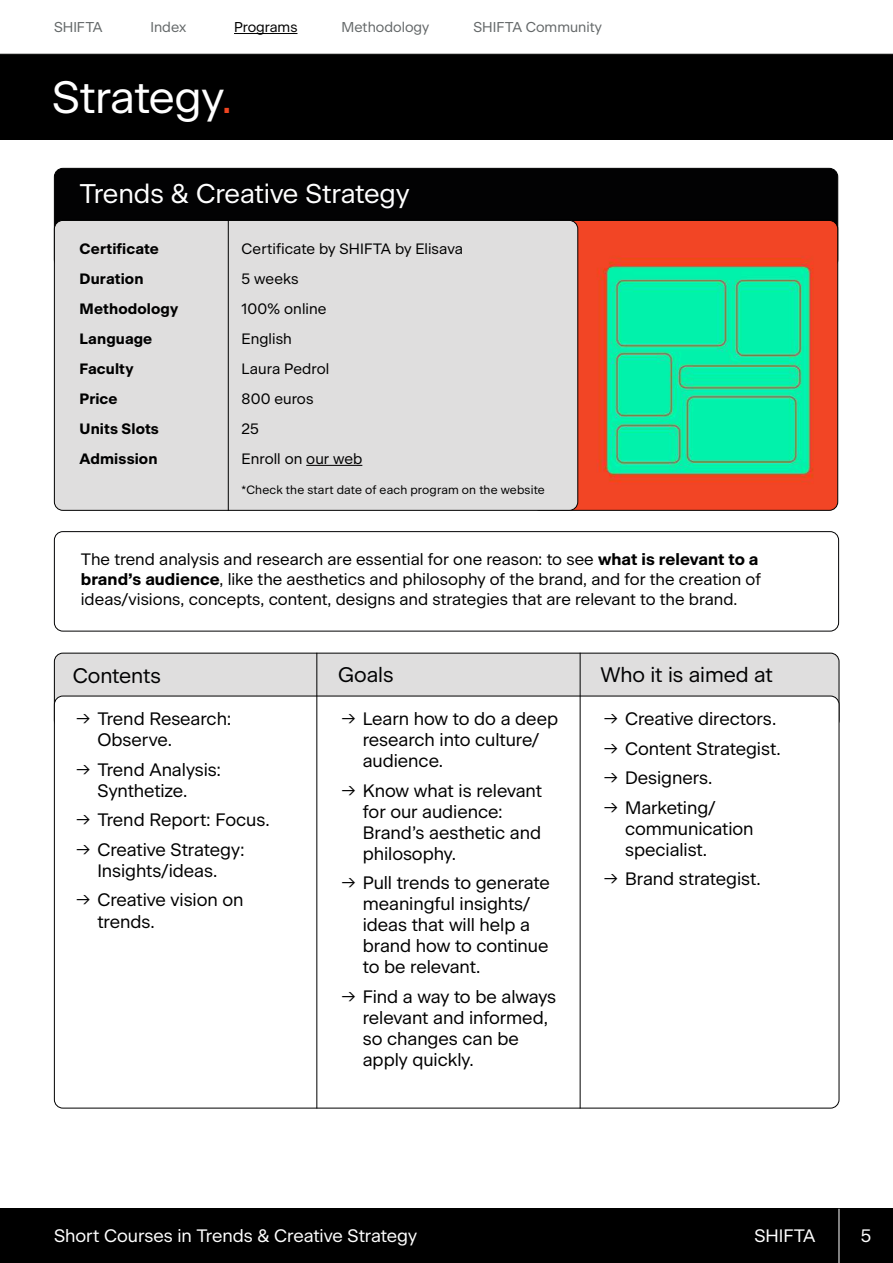
<style>
.page{position:relative;width:893px;height:1263px;background:#fff}
.page>*{position:absolute;margin:0;border:0;box-sizing:border-box;transform-origin:0 0}
.t1{font:45px "Beausite Classic Clear";letter-spacing:-.015em;color:#fff}
.t2{font:27px "Beausite Classic Clear";letter-spacing:-.01em;color:#fff}
.t3{font:21px "Beausite Classic Clear";letter-spacing:-.005em;color:#020203}
.t4{font:18px/21px "Beausite Classic Clear";letter-spacing:-.005em;color:#000}
.t5{font:18px "Beausite Classic Clear";color:#fff}
.t6{font:16.5px/19.8px "Beausite Classic Clear";color:#000}
.t7{font:15px "Beausite Classic Clear";letter-spacing:.005em;color:#000}
.t8{font:700 15px "Beausite Classic";letter-spacing:.005em;color:#000}
.t9{font:14.25px "Beausite Classic Clear";color:#646869}
.t10{font:14.25px "Beausite Classic Clear";color:#000}
.t11{font:12px "Beausite Classic Clear";letter-spacing:.015em;color:#000}
.s1{color:#f04521}
.s2{font-family:"Beausite Classic";font-weight:700}
.s3{font-family:"Beausite Classic";font-weight:300}
</style>
<div class="page">
<div style="left:0;top:55px;width:893px;height:85px;background:#000"></div>
<hr style="left:0;top:54px;width:893px;height:1px;background:#1d1e1c">
<div style="left:0;top:1209px;width:893px;height:54px;background:#000"></div>
<hr style="left:839px;top:1209px;width:1px;height:54px;background:#fff">
<hr style="left:234px;top:33px;width:63px;height:1px;background:#000">
<div style="left:54px;top:531px;width:785px;height:100px;border:1px solid #020203;border-radius:9px"></div>
<div style="left:54px;top:168px;width:784px;height:100px;background:#020203;border-radius:9px"></div>
<div style="left:54px;top:168px;width:784px;height:101px;border:1px solid #000;border-radius:9px"></div>
<img style="left:574px;top:220px;width:264px;height:290px">
<div style="left:54px;top:220px;width:524px;height:290px;background:#dfdede;border-radius:9px"></div>
<div style="left:54px;top:220px;width:524px;height:291px;border:1px solid #000;border-radius:9px"></div>
<hr style="left:306px;top:465px;width:56px;height:1px;background:#000">
<hr style="left:228px;top:220px;width:1px;height:291px;background:#000">
<div style="left:54px;top:653px;width:785px;height:76px;background:#dfdede;border-radius:9px"></div>
<div style="left:54px;top:653px;width:785px;height:76px;border:1px solid #000;border-radius:9px"></div>
<div style="left:54px;top:696px;width:785px;height:412px;background:#fff;border-radius:9px"></div>
<hr style="left:316px;top:653px;width:1px;height:455px;background:#000">
<hr style="left:580px;top:653px;width:1px;height:455px;background:#000">
<p class="t9" style="left:54px;top:16px;width:50px">SHIFTA</p>
<p class="t9" style="left:150px;top:16px;width:37px">Index</p>
<p class="t10" style="left:234px;top:16px;width:65px">Programs</p>
<p class="t9" style="left:342px;top:16px;width:89px">Methodology</p>
<p class="t9" style="left:473px;top:16px;width:130px">SHIFTA Community</p>
<h1 class="t1" style="left:52px;top:63px;width:181px">Strategy<span class="s1">.</span></h1>
<h2 class="t2" style="left:80px;top:173px;width:331px">Trends &amp; Creative Strategy</h2>
<p class="t8" style="left:80px;top:237px;width:81px">Certificate</p>
<p class="t7" style="left:242px;top:237px;width:223px">Certificate by SHIFTA by Elisava</p>
<p class="t8" style="left:80px;top:267px;width:65px">Duration</p>
<p class="t7" style="left:242px;top:267px;width:58px">5 weeks</p>
<p class="t8" style="left:80px;top:297px;width:100px">Methodology</p>
<p class="t7" style="left:242px;top:297px;width:86px">100% online</p>
<p class="t8" style="left:80px;top:327px;width:74px">Language</p>
<p class="t7" style="left:242px;top:327px;width:52px">English</p>
<p class="t8" style="left:80px;top:357px;width:55px">Faculty</p>
<p class="t7" style="left:242px;top:357px;width:89px">Laura Pedrol</p>
<p class="t8" style="left:80px;top:387px;width:39px">Price</p>
<p class="t7" style="left:242px;top:387px;width:73px">800 euros</p>
<p class="t8" style="left:80px;top:417px;width:81px">Units Slots</p>
<p class="t7" style="left:242px;top:417px;width:19px">25</p>
<p class="t8" style="left:80px;top:447px;width:79px">Admission</p>
<p class="t7" style="left:242px;top:447px;width:122px">Enroll on our web</p>
<p class="t11" style="left:242px;top:481px;width:305px">*Check the start date of each program on the website</p>
<p class="t6" style="left:81px;top:548px;width:682px">The trend analysis and research are essential for one reason: to see <span class="s2">what is relevant to a brand’s audience</span>, like the aesthetics and philosophy of the brand, and for the creation of ideas/visions, concepts, content, designs and strategies that are relevant to the brand.</p>
<p class="t3" style="left:73px;top:659px;width:90px">Contents</p>
<p class="t4" style="left:97px;top:707px;width:135px;text-indent:-21px"><span class="s3">→</span> Trend Research:<br>Observe.</p>
<p class="t4" style="left:97px;top:758px;width:125px;text-indent:-21px"><span class="s3">→</span> Trend Analysis:<br>Synthetize.</p>
<p class="t4" style="left:76px;top:808px;width:195px"><span class="s3">→</span> Trend Report: Focus.</p>
<p class="t4" style="left:76px;top:838px;width:170px;text-align:center"><span class="s3">→</span> Creative Strategy:<br>Insights/ideas.</p>
<p class="t4" style="left:97px;top:888px;width:148px;text-indent:-21px"><span class="s3">→</span> Creative vision on trends.</p>
<p class="t3" style="left:338px;top:659px;width:57px">Goals</p>
<p class="t4" style="left:363px;top:707px;width:197px;text-indent:-21px"><span class="s3">→</span> Learn how to do a deep research into culture/ audience.</p>
<p class="t4" style="left:363px;top:778px;width:181px;text-indent:-21px"><span class="s3">→</span> Know what is relevant for our audience:<br>Brand’s aesthetic and philosophy.</p>
<p class="t4" style="left:363px;top:871px;width:189px;text-indent:-21px"><span class="s3">→</span> Pull trends to generate meaningful insights/ ideas that will help a brand how to continue to be relevant.</p>
<p class="t4" style="left:363px;top:984px;width:195px;text-indent:-21px"><span class="s3">→</span> Find a way to be always relevant and informed, so changes can be apply quickly.</p>
<p class="t3" style="left:600px;top:659px;width:174px">Who it is aimed at</p>
<p class="t4" style="left:604px;top:707px;width:174px"><span class="s3">→</span> Creative directors.</p>
<p class="t4" style="left:604px;top:736px;width:178px"><span class="s3">→</span> Content Strategist.</p>
<p class="t4" style="left:604px;top:766px;width:110px"><span class="s3">→</span> Designers.</p>
<p class="t4" style="left:625px;top:795px;width:130px;text-indent:-21px"><span class="s3">→</span> Marketing/ communication specialist.</p>
<p class="t4" style="left:604px;top:867px;width:158px"><span class="s3">→</span> Brand strategist.</p>
<p class="t5" style="left:54px;top:1222px;width:364px">Short Courses in Trends &amp; Creative Strategy</p>
<p class="t5" style="left:754px;top:1222px;width:63px">SHIFTA</p>
<p class="t5" style="left:861px;top:1222px;width:12px">5</p>
</div>
